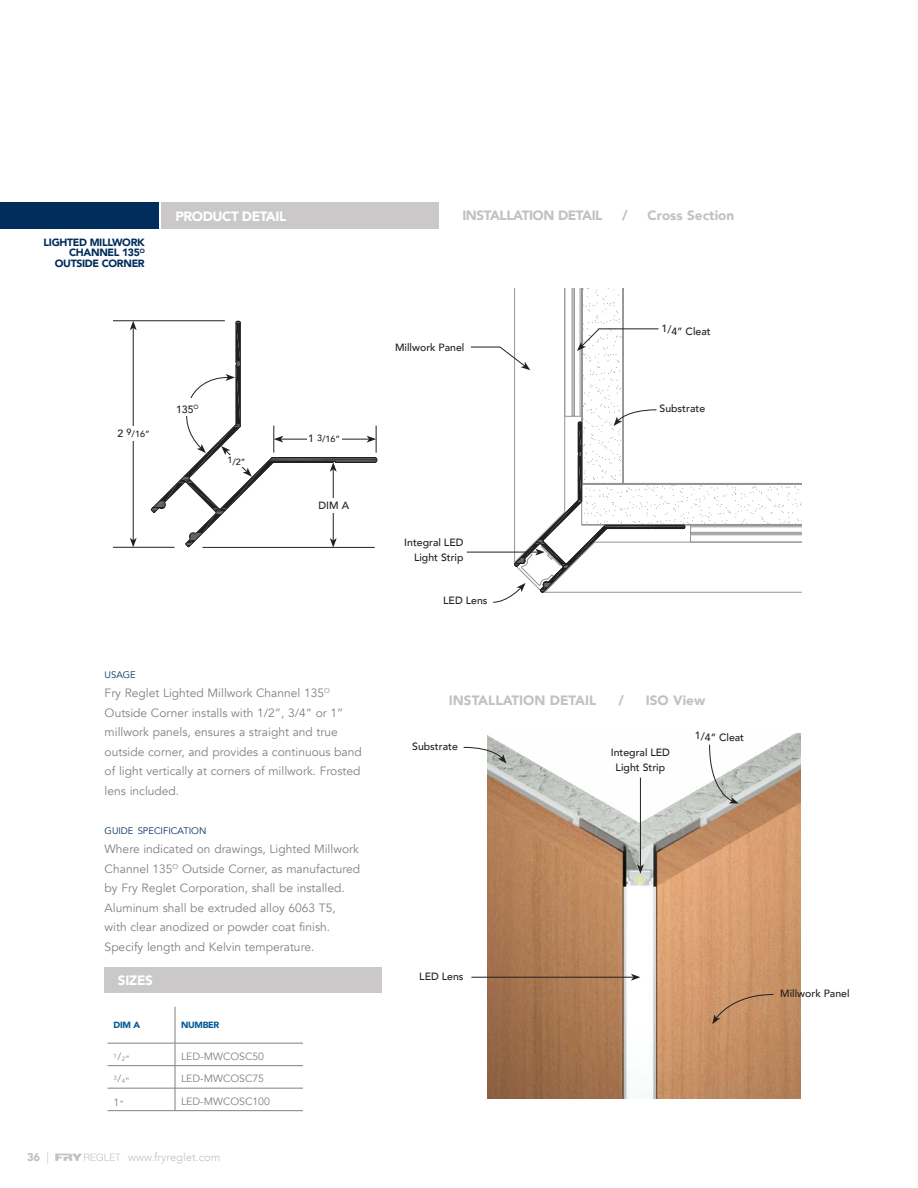
<style>
.page{position:relative;width:918px;height:1188px;background:#fff}
.page>*{position:absolute;margin:0;border:0;box-sizing:border-box;transform-origin:0 0}
.t1{font:900 13.5px "Avenir";color:#c0c1c2}
.t2{font:900 13.5px "Avenir";letter-spacing:-.03em;color:#fff}
.t3{font:900 13.5px "Avenir";letter-spacing:-.03em;color:#c0c1c2}
.t4{font:12px/19.5px "Avenir";color:#808083}
.t5{font:300 11.25px "Avenir";color:#c0c1c2}
.t6{font:900 11.25px "Avenir";color:#c0c1c2}
.t7{font:500 10.5px/15px "Avenir";color:#231f20;text-align:right}
.t8{font:900 10.5px/10.5px "Avenir";letter-spacing:-.03em;color:#002d5c;text-align:right}
.t9{font:10.5px "Avenir";color:#808083}
.t10{font:9.45px "Avenir";color:#002d5c}
.t11{font:500 9px "Avenir";color:#231f20}
.t12{font:900 9px "Avenir";letter-spacing:-.03em;color:#005695}
.t13{font:6.15px "Avenir";color:#808083}
.s1{font-size:10.5px}
.s2{font-family:"Minion Pro";font-size:10.5px}
.s3{font-family:"Minion Pro"}
.s4{font-weight:300}
</style>
<div class="page">
<svg style="left:55px;top:1153px;width:66px;height:8px"></svg>
<div style="left:0;top:202px;width:159px;height:27px;background:#002d5c"></div>
<div style="left:162px;top:202px;width:277px;height:27px;background:#cac8c8"></div>
<hr style="left:133px;top:328px;width:1px;height:212px;background:#231f20">
<svg style="left:130px;top:321px;width:7px;height:9px"></svg>
<svg style="left:130px;top:538px;width:7px;height:9px"></svg>
<hr style="left:113px;top:320px;width:112px;height:1px;background:#231f20">
<hr style="left:113px;top:547px;width:62px;height:1px;background:#231f20">
<svg style="left:151px;top:321px;width:227px;height:227px"></svg>
<div style="left:307px;top:432px;width:34px;height:14px;background:#fff"></div>
<div style="left:115px;top:426px;width:37px;height:15px;background:#fff"></div>
<div style="left:226px;top:456px;width:21px;height:11px;background:#fff"></div>
<div style="left:317px;top:498px;width:34px;height:15px;background:#fff"></div>
<img style="left:488px;top:733px;width:312px;height:365px">
<hr style="left:640px;top:778px;width:1px;height:89px;background:#231f20">
<svg style="left:637px;top:864px;width:7px;height:10px"></svg>
<hr style="left:471px;top:977px;width:162px;height:1px;background:#231f20">
<svg style="left:631px;top:974px;width:9px;height:7px"></svg>
<svg style="left:463px;top:747px;width:44px;height:17px"></svg>
<svg style="left:712px;top:994px;width:62px;height:30px;background:#c08d63"></svg>
<hr style="left:467px;top:552px;width:71px;height:1px;background:#231f20">
<div style="left:104px;top:967px;width:278px;height:25px;background:#cac8c8"></div>
<hr style="left:175px;top:1007px;width:1px;height:36px;background:#808083">
<svg style="left:108px;top:1043px;width:195px;height:68px"></svg>
<svg style="left:470px;top:288px;width:332px;height:315px"></svg>
<svg style="left:709px;top:744px;width:30px;height:60px"></svg>
<p class="t8" style="left:44px;top:237px;width:103px">LIGHTED MILLWORK<br>CHANNEL 135<sup>O<br></sup>OUTSIDE CORNER</p>
<p class="t11" style="left:118px;top:426px;width:34px"><span class="s1">2</span> 9/16”</p>
<p class="t2" style="left:175px;top:205px;width:112px">PRODUCT DETAIL</p>
<p class="t3" style="left:462px;top:204px;width:142px">INSTALLATION DETAIL</p>
<p class="t1" style="left:622px;top:204px;width:7px">/</p>
<p class="t1" style="left:648px;top:204px;width:88px">Cross Section</p>
<p class="t7" style="left:176px;top:401px;width:24px">135<sup>O</sup></p>
<p class="t11" style="left:227px;top:454px;width:20px">1/2”</p>
<p class="t11" style="left:308px;top:431px;width:34px"><span class="s1">1</span> 3/16”</p>
<p class="t7" style="left:319px;top:497px;width:32px">DIM A</p>
<p class="t7" style="left:395px;top:339px;width:71px">Millwork Panel</p>
<p class="t7" style="left:404px;top:534px;width:61px">Integral LED<br>Light Strip</p>
<p class="t7" style="left:443px;top:592px;width:46px">LED Lens</p>
<p class="t7" style="left:662px;top:323px;width:51px">1/4” Cleat</p>
<p class="t7" style="left:660px;top:401px;width:47px">Substrate</p>
<p class="t10" style="left:105px;top:669px;width:33px">USAGE</p>
<p class="t4" style="left:105px;top:684px;width:259px">Fry Reglet Lighted Millwork Channel 135<sup>O </sup>Outside Corner installs with 1/2”, 3/4” or 1” millwork panels, ensures a straight and true outside corner, and provides a continuous band of light vertically at corners of millwork. Frosted lens included.</p>
<p class="t10" style="left:105px;top:825px;width:103px">GUIDE SPECIFICATION</p>
<p class="t4" style="left:105px;top:840px;width:257px">Where indicated on drawings, Lighted Millwork Channel 135<sup>O</sup> Outside Corner, as manufactured by Fry Reglet Corporation, shall be installed.<br>Aluminum shall be extruded alloy 6063 T5, with clear anodized or powder coat finish.<br>Specify length and Kelvin temperature.</p>
<p class="t2" style="left:118px;top:969px;width:36px">SIZES</p>
<p class="t12" style="left:114px;top:1017px;width:28px">DIM A</p>
<p class="t12" style="left:181px;top:1017px;width:40px">NUMBER</p>
<p class="t13" style="left:114px;top:1053px;width:17px">1<span class="s1">/</span>2<span class="s2">"</span></p>
<p class="t9" style="left:181px;top:1050px;width:85px">LED-MWCOSC50</p>
<p class="t13" style="left:114px;top:1076px;width:17px">3<span class="s1">/</span>4<span class="s2">"</span></p>
<p class="t9" style="left:181px;top:1072px;width:85px">LED-MWCOSC75</p>
<p class="t9" style="left:114px;top:1096px;width:11px">1<span class="s3">"</span></p>
<p class="t9" style="left:181px;top:1095px;width:90px">LED-MWCOSC100</p>
<p class="t6" style="left:27px;top:1147px;width:24px">36 <span class="s4">|</span></p>
<p class="t5" style="left:128px;top:1150px;width:94px">www.fryreglet.com</p>
<p class="t1" style="left:449px;top:688px;width:149px">INSTALLATION DETAIL</p>
<p class="t1" style="left:618px;top:688px;width:7px">/</p>
<p class="t1" style="left:646px;top:688px;width:61px">ISO View</p>
<p class="t7" style="left:412px;top:738px;width:47px">Substrate</p>
<p class="t7" style="left:419px;top:968px;width:46px">LED Lens</p>
<p class="t7" style="left:611px;top:744px;width:61px;text-align:center">Integral LED<br>Light Strip</p>
<p class="t7" style="left:695px;top:730px;width:51px">1/4” Cleat</p>
<p class="t7" style="left:780px;top:986px;width:71px">Millwork Panel</p>
</div>
